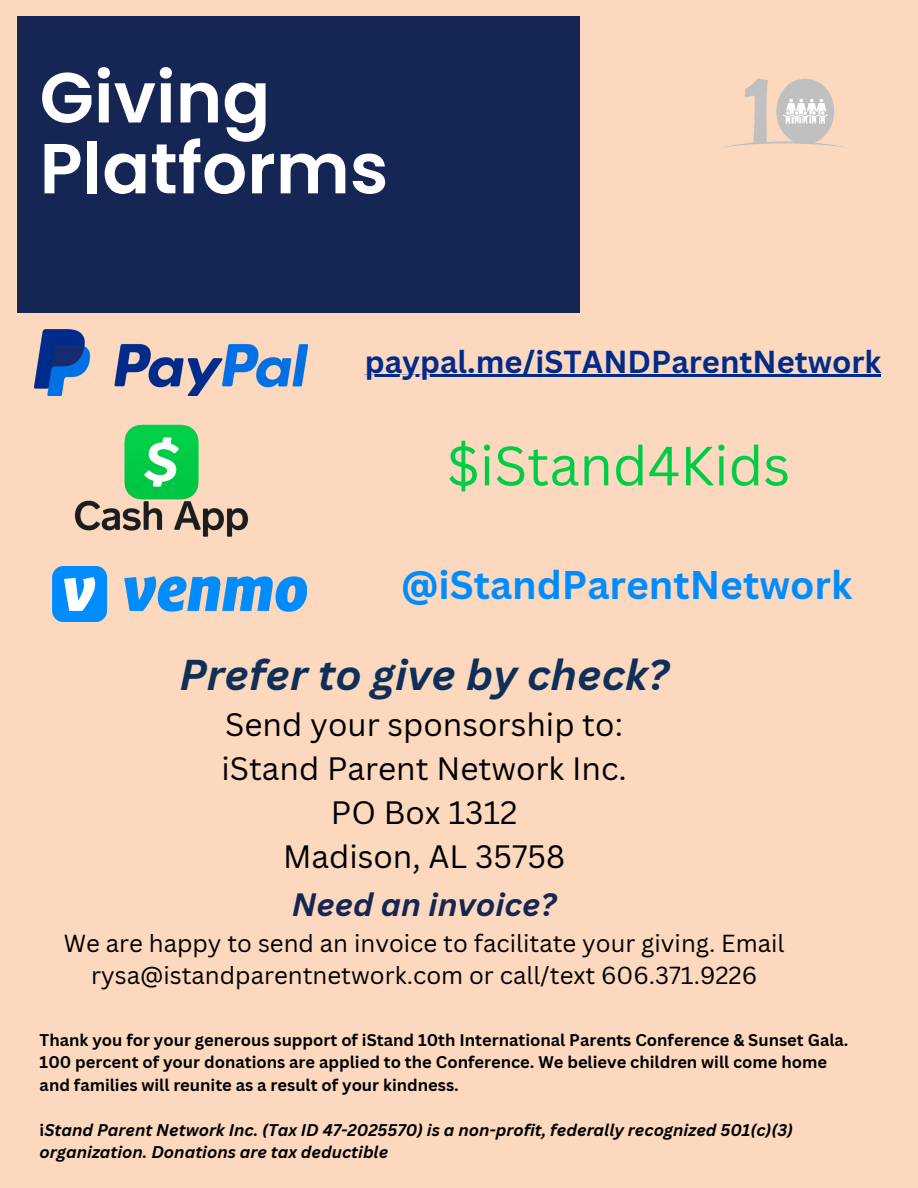
<style>
.page{position:relative;width:918px;height:1188px;background:#fbd8be}
.page>*{position:absolute;margin:0;border:0;box-sizing:border-box;transform-origin:0 0}
.t1{font:600 70.65px/70.8px "Poppins";color:#fff}
.t2{font:54px "Canva Sans";color:#00cd47}
.t3{font:italic 700 42px "Canva Sans";color:#0f2f59}
.t4{font:700 39px "Canva Sans";color:#008cff}
.t5{font:31.5px "Canva Sans";color:#000}
.t6{font:italic 700 31.5px "Canva Sans";color:#152654}
.t7{font:700 30.9px "Canva Sans";color:#002b8b}
.t8{font:24px/32.7px "Canva Sans";color:#000;text-align:center}
.t9{font:700 16.5px/22.5px "Canva Sans";color:#000}
.t10{font:italic 700 16.5px/22.5px "Canva Sans";color:#000}
.s1{font-style:normal}
</style>
<div class="page">
<div style="left:17px;top:17px;width:562px;height:296px;background:#152654"></div>
<img style="left:74px;top:424px;width:175px;height:113px">
<img style="left:52px;top:567px;width:255px;height:55px">
<img style="left:34px;top:329px;width:274px;height:67px">
<hr style="left:365px;top:375px;width:516px;height:2px;background:#002b8b">
<img style="left:725px;top:78px;width:120px;height:70px">
<p class="t1" style="left:40px;top:62px;width:350px">Giving<br>Platforms</p>
<p class="t7" style="left:365px;top:340px;width:518px">paypal.me/iSTANDParentNetwork</p>
<p class="t2" style="left:447px;top:428px;width:345px">$iStand4Kids</p>
<p class="t4" style="left:401px;top:557px;width:452px">@iStandParentNetwork</p>
<p class="t3" style="left:180px;top:645px;width:491px">Prefer to give by check?</p>
<p class="t5" style="left:225px;top:702px;width:399px">Send your sponsorship to:</p>
<p class="t5" style="left:221px;top:746px;width:407px">iStand Parent Network Inc.</p>
<p class="t5" style="left:331px;top:790px;width:188px">PO Box 1312</p>
<p class="t5" style="left:283px;top:834px;width:284px">Madison, AL 35758</p>
<p class="t6" style="left:292px;top:882px;width:266px">Need an invoice?</p>
<p class="t8" style="left:64px;top:926px;width:722px">We are happy to send an invoice to facilitate your giving. Email rysa@istandparentnetwork.com or call/text 606.371.9226</p>
<p class="t9" style="left:40px;top:1028px;width:810px">Thank you for your generous support of iStand 10th International Parents Conference &amp; Sunset Gala.<br>100 percent of your donations are applied to the Conference. We believe children will come home and families will reunite as a result of your kindness.</p>
<p class="t10" style="left:40px;top:1118px;width:755px"><span class="s1">i</span>Stand Parent Network Inc. (Tax ID 47-2025570) is a non-profit, federally recognized 501(c)(3) organization. Donations are tax deductible</p>
</div>
